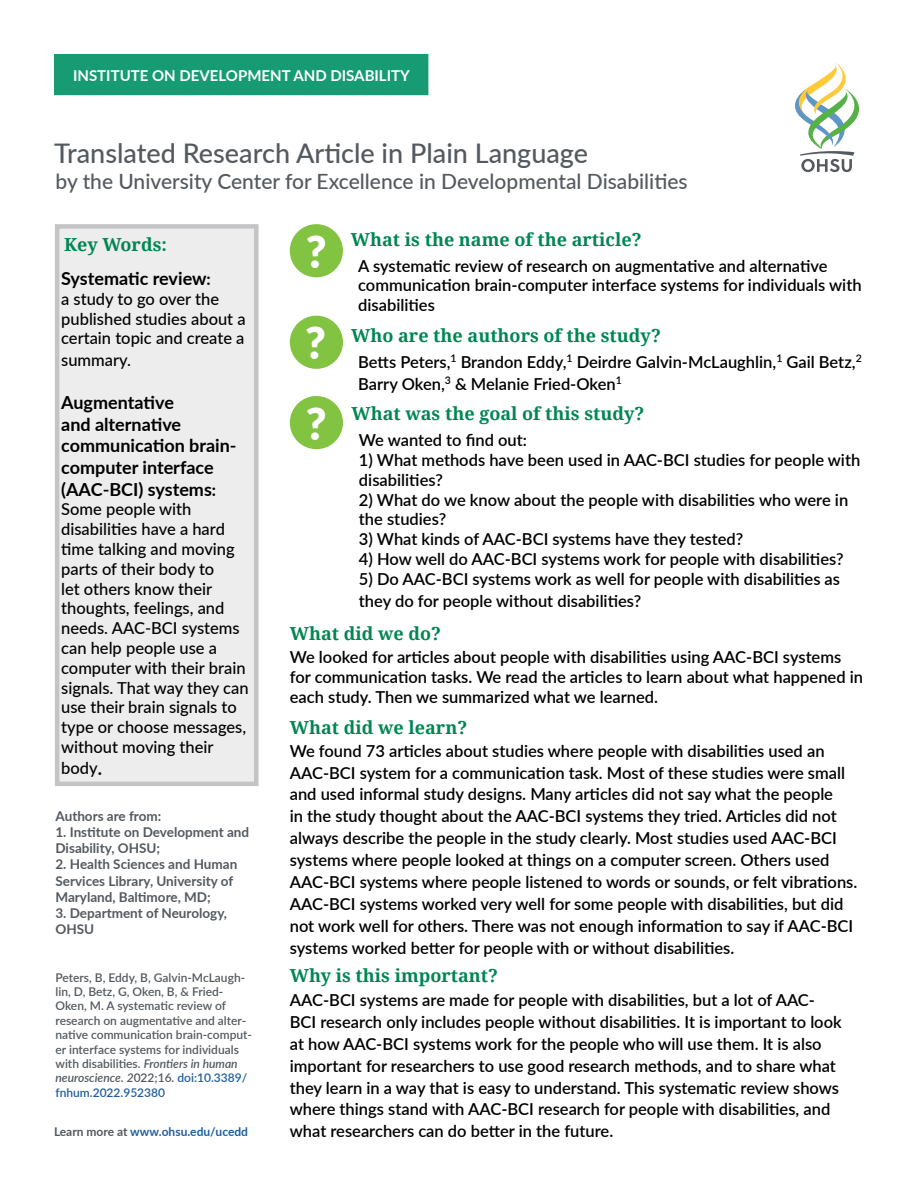
<style>
.page{position:relative;width:918px;height:1188px;background:#fff}
.page>*{position:absolute;margin:0;border:0;box-sizing:border-box;transform-origin:0 0}
.t1{font:900 44.25px "Lato";color:#fff}
.Heading_1{font:500 27px "Lato";color:#53595f}
.t2{font:500 21px "Lato";color:#53595f}
.Paragraph{font:700 18px/21.6px "Lato";color:#000}
.Heading_2{font:700 18px "Noto Serif";color:#008652}
.Heading_4{font:700 18px "Noto Serif";color:#008652}
.Heading_3{font:700 18px "Noto Serif";color:#008652}
.Paragraph-2{font:600 16.5px/21.9px "Lato";color:#000}
.Paragraph-3{font:500 16.5px/19.8px "Lato";color:#000}
.Page_Header{font:700 15px "Lato";color:#fff}
.Paragraph_2{font:700 13.5px/16.2px "Lato";color:#53595f}
.Paragraph_2-2{font:600 12px/14.4px "Lato";color:#53595f}
.Paragraph_2-3{font:700 12px "Lato";color:#215e9e}
.Paragraph_2-4{font:600 12px "Lato";color:#215e9e}
.s1{font-size:16.5px}
.s2{font-weight:700;font-size:18px}
.s3{font-style:italic}
.s4{color:#215e9e}
.s5{color:#53595f}
</style>
<div class="page">
<div style="left:54px;top:54px;width:374px;height:41px;background:#179b73"></div>
<svg style="left:55px;top:224px;width:204px;height:562px;background:#ebeaeb"></svg>
<svg style="left:795px;top:62px;width:64px;height:110px"></svg>
<div style="left:290px;top:224px;width:53px;height:53px;background:#82c341;border-radius:50%"></div>
<div style="left:290px;top:316px;width:53px;height:53px;background:#82c341;border-radius:50%"></div>
<div style="left:290px;top:396px;width:53px;height:53px;background:#82c341;border-radius:50%"></div>
<p class="Page_Header" style="left:73px;top:64px;width:338px">INSTITUTE ON DEVELOPMENT AND DISABILITY</p>
<h1 class="Heading_1" style="left:54px;top:133px;width:536px">Translated Research Article in Plain Language</h1>
<p class="t2" style="left:56px;top:166px;width:634px">by the University Center for Excellence in Developmental Disabilities</p>
<h3 class="Heading_3" style="left:64px;top:232px;width:104px">Key Words:</h3>
<p class="Paragraph" style="left:61px;top:267px;width:151px">Systematic review<span class="s1">:</span></p>
<p class="Paragraph-3" style="left:61px;top:288px;width:186px">a study to go over the published studies about a certain topic and create a</p>
<p class="Paragraph-3" style="left:61px;top:349px;width:71px">summary.</p>
<p class="Paragraph" style="left:61px;top:391px;width:177px">Augmentative<br>and alternative communication brain&shy;computer interface (AAC-BCI) systems<span class="s1">:</span></p>
<p class="Paragraph-3" style="left:61px;top:499px;width:189px">Some people with disabilities have a hard time talking and moving parts of their body to<br>let others know their thoughts, feelings, and needs. AAC-BCI systems can help people use a computer with their brain signals. That way they can use their brain signals to type or choose messages, without moving their</p>
<p class="Paragraph-3" style="left:61px;top:758px;width:42px">body<span class="s2">.</span></p>
<p class="Paragraph_2" style="left:56px;top:807px;width:107px">Authors are from:</p>
<p class="Paragraph_2" style="left:56px;top:823px;width:195px">1. Institute on Development and<br>Disability, OHSU;</p>
<p class="Paragraph_2" style="left:56px;top:856px;width:183px">2. Health Sciences and Human<br>Services Library, University of<br>Maryland, Baltimore, MD;</p>
<p class="Paragraph_2" style="left:56px;top:904px;width:173px">3. Department of Neurology,<br>OHSU</p>
<p class="Paragraph_2-2" style="left:56px;top:970px;width:198px">Peters, B, Eddy, B, Galvin-McLaugh&shy;lin, D, Betz, G, Oken, B, &amp; Fried-Oken, M. A systematic review of research on augmentative and alter&shy;native communication brain-comput&shy;er interface systems for individuals with disabilities. <span class="s3">Frontiers in human neuroscience</span>. <span class="s3">2</span>022;16. <span class="s4">doi:10.3389/</span></p>
<p class="Paragraph_2-4" style="left:56px;top:1084px;width:111px">fnhum.2022.952380</p>
<h1 class="t1" style="left:306px;top:218px;width:22px">?</h1>
<h1 class="t1" style="left:305px;top:310px;width:22px">?</h1>
<h2 class="Heading_2" style="left:351px;top:227px;width:292px">What is the name of the article?</h2>
<p class="Paragraph-2" style="left:358px;top:255px;width:505px;line-height:19.8px">A systematic review of research on augmentative and alternative communication brain-computer interface systems for individuals with disabilities</p>
<h2 class="Heading_2" style="left:351px;top:322px;width:311px">Who are the authors of the study?</h2>
<p class="Paragraph-2" style="left:358px;top:351px;width:505px">Betts Peters,<sup>1</sup> Brandon Eddy,<sup>1</sup> Deirdre Galvin-McLaughlin,<sup>1</sup> Gail Betz,<sup>2<br></sup>Barry Oken,<sup>3</sup> &amp; Melanie Fried-Oken<sup>1</sup></p>
<h2 class="Heading_2" style="left:351px;top:401px;width:295px">What was the goal of this study?</h2>
<p class="Paragraph-2" style="left:359px;top:429px;width:170px">We wanted to find out:</p>
<p class="Paragraph-2" style="left:359px;top:449px;width:503px;line-height:19.8px">1) What methods have been used in AAC-BCI studies for people with disabilities?</p>
<p class="Paragraph-2" style="left:359px;top:489px;width:491px;line-height:19.8px">2) What do we know about the people with disabilities who were in the studies?</p>
<p class="Paragraph-2" style="left:359px;top:528px;width:386px">3) What kinds of AAC-BCI systems have they tested?</p>
<p class="Paragraph-2" style="left:359px;top:547px;width:486px">4) How well do AAC-BCI systems work for people with disabilities?</p>
<p class="Paragraph-2" style="left:359px;top:567px;width:483px">5) Do AAC-BCI systems work as well for people with disabilities as they do for people without disabilities?</p>
<h4 class="Heading_4" style="left:290px;top:621px;width:153px">What did we do?</h4>
<p class="Paragraph-2" style="left:290px;top:646px;width:575px;line-height:19.8px">We looked for articles about people with disabilities using AAC-BCI systems for communication tasks. We read the articles to learn about what happened in each study. Then we summarized what we learned.</p>
<h4 class="Heading_4" style="left:290px;top:715px;width:179px">What did we learn?</h4>
<p class="Paragraph-2" style="left:290px;top:739px;width:569px">We found 73 articles about studies where people with disabilities used an AAC-BCI system for a communication task. Most of these studies were small and used informal study designs. Many articles did not say what the people<br>in the study thought about the AAC-BCI systems they tried. Articles did not always describe the people in the study clearly. Most studies used AAC-BCI systems where people looked at things on a computer screen. Others used AAC-BCI systems where people listened to words or sounds, or felt vibrations.<br>AAC-BCI systems worked very well for some people with disabilities, but did not work well for others. There was not enough information to say if AAC-BCI systems worked better for people with or without disabilities.</p>
<h4 class="Heading_4" style="left:290px;top:963px;width:210px">Why is this important?</h4>
<p class="Paragraph-2" style="left:290px;top:988px;width:553px">AAC-BCI systems are made for people with disabilities, but a lot of AAC-BCI research only includes people without disabilities. It is important to look at how AAC-BCI systems work for the people who will use them. It is also important for researchers to use good research methods, and to share what they learn in a way that is easy to understand. This systematic review shows where things stand with AAC-BCI research for people with disabilities, and</p>
<h1 class="t1" style="left:306px;top:390px;width:22px">?</h1>
<p class="Paragraph_2-3" style="left:54px;top:1123px;width:196px"><span class="s5">Learn more at</span> www.ohsu.edu/ucedd</p>
<p class="Paragraph-2" style="left:290px;top:1120px;width:325px">what researchers can do better in the future.</p>
</div>
